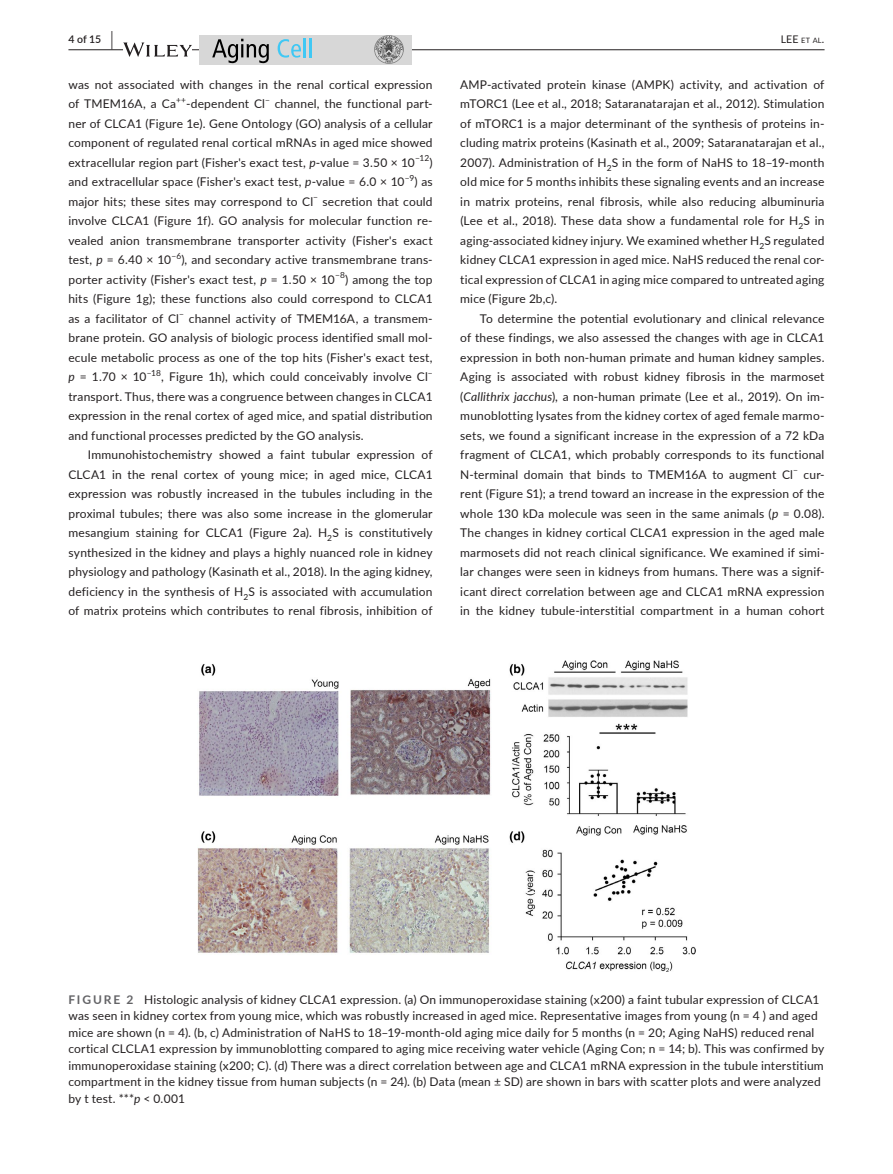
<style>
.page{position:relative;width:893px;height:1174px;background:#fff}
.page>*{position:absolute;margin:0;border:0;box-sizing:border-box;transform-origin:0 0}
.t1{font:12px/19.5px "Lato";letter-spacing:.015em;color:#231f20;text-align:justify}
.t2{font:10.5px "Lato";color:#231f20}
.t3{font:600 10.5px "Lato";color:#231f20}
.t4{font:8.4px "Lato";color:#231f20}
.s1{font-size:19.5px}
.s2{font-size:7.35px}
.s3{font-style:italic}
.s4{font-weight:700;color:#636366}
</style>
<div class="page">
<hr style="left:68px;top:49px;width:756px;height:1px;background:#231f20">
<svg style="left:123px;top:42px;width:69px;height:15px"></svg>
<div style="left:200px;top:35px;width:212px;height:29px;background:#d7d7d7"></div>
<svg style="left:212px;top:39px;width:57px;height:24px"></svg>
<svg style="left:278px;top:38px;width:28px;height:20px"></svg>
<hr style="left:309px;top:38px;width:3px;height:19px;background:#40c8f4">
<img style="left:375px;top:35px;width:28px;height:29px">
<img style="left:198px;top:660px;width:497px;height:311px">
<p class="t3" style="left:68px;top:31px;width:46px">4 of 15 <span class="s1">|</span></p>
<p class="t2" style="left:781px;top:31px;width:45px">LEE <span class="s2">et al</span>.</p>
<p class="t1" style="left:68px;top:74px;width:366px">was not associated with changes in the renal cortical expression of TMEM16A, a Ca</p>
<p class="t1" style="left:460px;top:74px;width:366px">AMP-activated protein kinase (AMPK) activity, and activation of mTORC1 (Lee et al., 2018; Sataranatarajan et al., 2012). Stimulation of mTORC1 is a major determinant of the synthesis of proteins in&shy;cluding matrix proteins (Kasinath et al., 2009; Sataranatarajan et al., 2007). Administration of H<sub>2</sub>S in the form of NaHS to 18–19-month old mice for 5 months inhibits these signaling events and an increase in matrix proteins, renal fibrosis, while also reducing albuminuria (Lee et al., 2018). These data show a fundamental role for H<sub>2</sub>S in aging-associated kidney injury. We examined whether H<sub>2</sub>S regulated kidney CLCA1 expression in aged mice. NaHS reduced the renal cor&shy;tical expression of CLCA1 in aging mice compared to untreated aging mice (Figure 2b,c).</p>
<p class="t1" style="left:460px;top:308px;width:366px;text-indent:20px">To determine the potential evolutionary and clinical relevance of these findings, we also assessed the changes with age in CLCA1 expression in both non-human primate and human kidney samples.<br>Aging is associated with robust kidney fibrosis in the marmoset (<span class="s3">Callithrix jacchus</span>), a non-human primate (Lee et al., 2019). On im&shy;munoblotting lysates from the kidney cortex of aged female marmo&shy;sets, we found a significant increase in the expression of a 72 kDa fragment of CLCA1, which probably corresponds to its functional N-terminal domain that binds to TMEM16A to augment Cl</p>
<p class="t4" style="left:176px;top:94px;width:11px">++</p>
<p class="t1" style="left:186px;top:93px;width:80px">-dependent Cl</p>
<p class="t4" style="left:265px;top:94px;width:6px">−</p>
<p class="t1" style="left:68px;top:93px;width:366px;text-indent:206px">channel, the functional part&shy;ner of CLCA1 (Figure 1e). Gene Ontology (GO) analysis of a cellular component of regulated renal cortical mRNAs in aged mice showed extracellular region part (Fisher's exact test, <span class="s3">p</span>-value = 3.50 × 10</p>
<p class="t4" style="left:415px;top:152px;width:16px">−12</p>
<p class="t1" style="left:429px;top:152px;width:5px">)</p>
<p class="t1" style="left:68px;top:171px;width:337px">and extracellular space (Fisher's exact test, <span class="s3">p</span>-value = 6.0 × 10</p>
<p class="t4" style="left:405px;top:172px;width:11px">−9</p>
<p class="t1" style="left:414px;top:171px;width:20px">) as</p>
<p class="t1" style="left:68px;top:191px;width:246px">major hits; these sites may correspond to Cl</p>
<p class="t4" style="left:313px;top:191px;width:6px">−</p>
<p class="t1" style="left:68px;top:191px;width:366px;text-indent:254px">secretion that could involve CLCA1 (Figure 1f). GO analysis for molecular function re&shy;vealed anion transmembrane transporter activity (Fisher's exact test, <span class="s3">p</span> = 6.40 × 10</p>
<p class="t4" style="left:172px;top:250px;width:11px">−6</p>
<p class="t1" style="left:68px;top:249px;width:366px;text-indent:113px">), and secondary active transmembrane trans&shy;porter activity (Fisher's exact test, <span class="s3">p</span> = 1.50 × 10</p>
<p class="t4" style="left:335px;top:269px;width:11px">−8</p>
<p class="t1" style="left:68px;top:269px;width:366px;text-indent:277px">) among the top hits (Figure 1g); these functions also could correspond to CLCA1 as a facilitator of Cl</p>
<p class="t1" style="left:68px;top:308px;width:366px;text-indent:120px">channel activity of TMEM16A, a transmem&shy;brane protein. GO analysis of biologic process identified small mol&shy;ecule metabolic process as one of the top hits (Fisher's exact test, <span class="s3">p</span> = 1.70 × 10</p>
<p class="t4" style="left:179px;top:308px;width:6px">−</p>
<p class="t4" style="left:147px;top:367px;width:16px">−18</p>
<p class="t1" style="left:161px;top:366px;width:268px">, Figure 1h), which could conceivably involve Cl</p>
<p class="t4" style="left:428px;top:367px;width:6px">−</p>
<p class="t1" style="left:68px;top:386px;width:366px">transport. Thus, there was a congruence between changes in CLCA1 expression in the renal cortex of aged mice, and spatial distribution and functional processes predicted by the GO analysis.</p>
<p class="t1" style="left:68px;top:444px;width:366px;text-indent:20px">Immunohistochemistry showed a faint tubular expression of CLCA1 in the renal cortex of young mice; in aged mice, CLCA1 expression was robustly increased in the tubules including in the proximal tubules; there was also some increase in the glomerular mesangium staining for CLCA1 (Figure 2a). H<sub>2</sub>S is constitutively synthesized in the kidney and plays a highly nuanced role in kidney physiology and pathology (Kasinath et al., 2018). In the aging kidney, deficiency in the synthesis of H<sub>2</sub>S is associated with accumulation of matrix proteins which contributes to renal fibrosis, inhibition of</p>
<p class="t4" style="left:793px;top:464px;width:6px">−</p>
<p class="t1" style="left:460px;top:464px;width:366px;text-indent:343px">cur&shy;rent (Figure S1); a trend toward an increase in the expression of the whole 130 kDa molecule was seen in the same animals (<span class="s3">p</span> = 0.08).<br>The changes in kidney cortical CLCA1 expression in the aged male marmosets did not reach clinical significance. We examined if simi&shy;lar changes were seen in kidneys from humans. There was a signif&shy;icant direct correlation between age and CLCA1 mRNA expression in the kidney tubule-interstitial compartment in a human cohort</p>
<p class="t1" style="left:68px;top:990px;width:757px;line-height:16.5px;text-align:left"><span class="s4">FIGURE 2</span> Histologic analysis of kidney CLCA1 expression. (a) On immunoperoxidase staining (x200) a faint tubular expression of CLCA1 was seen in kidney cortex from young mice, which was robustly increased in aged mice. Representative images from young (n = 4 ) and aged mice are shown (n = 4). (b, c) Administration of NaHS to 18–19-month-old aging mice daily for 5 months (n = 20; Aging NaHS) reduced renal cortical CLCLA1 expression by immunoblotting compared to aging mice receiving water vehicle (Aging Con; n = 14; b). This was confirmed by immunoperoxidase staining (x200; C). (d) There was a direct correlation between age and CLCA1 mRNA expression in the tubule interstitium compartment in the kidney tissue from human subjects (n = 24). (b) Data (mean ± SD) are shown in bars with scatter plots and were analyzed by t test. ***<span class="s3">p</span> &lt; 0.001</p>
</div>
